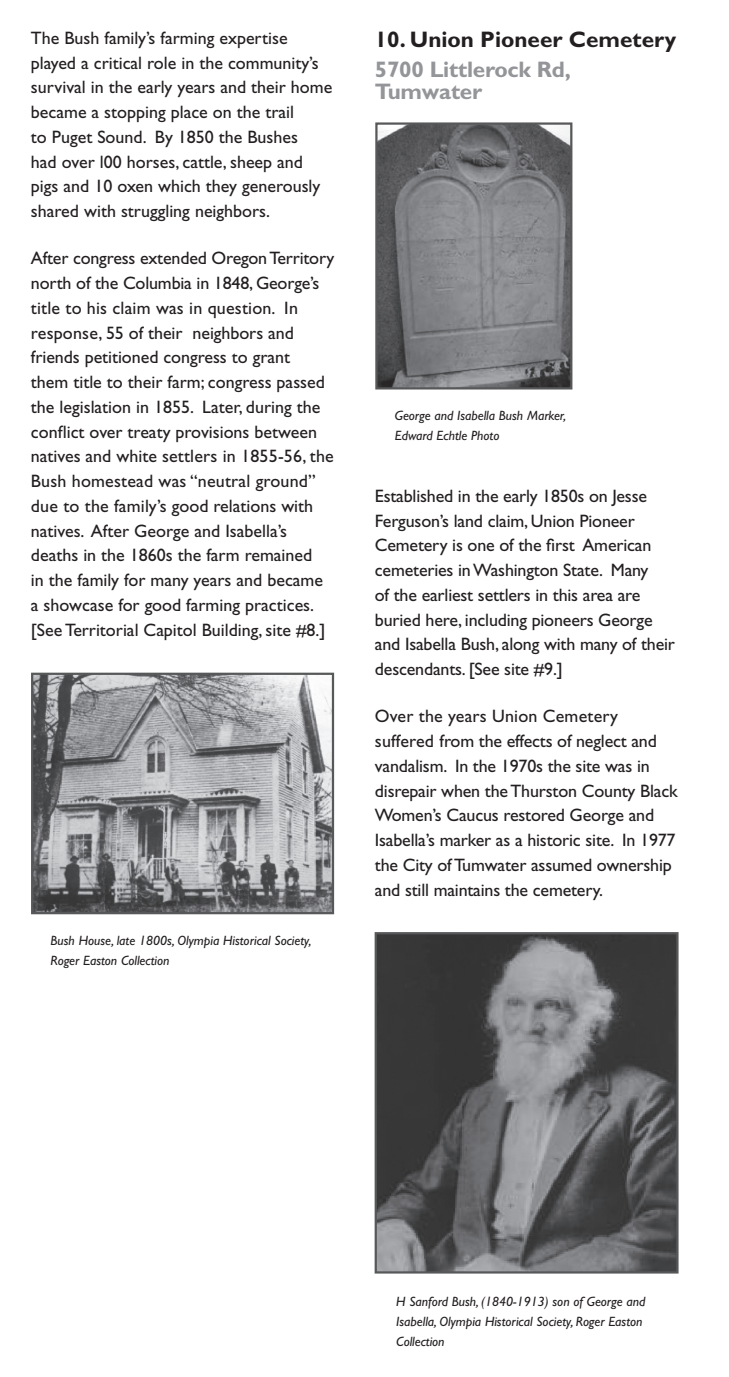
<style>
.page{position:relative;width:729px;height:1377px;background:#fff}
.page>*{position:absolute;margin:0;border:0;box-sizing:border-box;transform-origin:0 0}
.t1{font:700 22.5px/22.5px "Gill Sans";letter-spacing:-.01em;color:#939598}
.t2{font:700 22.5px "Gill Sans";color:#231f20}
.t3{font:18px/24.8px "Gill Sans";color:#231f20}
.t4{font:italic 13.5px/20.2px "Gill Sans";color:#231f20}
</style>
<div class="page">
<img style="left:34px;top:676px;width:297px;height:235px">
<div style="left:31px;top:673px;width:303px;height:241px;border:2px solid #57585a"></div>
<img style="left:378px;top:125px;width:191px;height:262px">
<div style="left:375px;top:122px;width:197px;height:268px;border:2px solid #57585a"></div>
<img style="left:378px;top:935px;width:298px;height:336px">
<div style="left:375px;top:932px;width:304px;height:342px;border:2px solid #57585a"></div>
<p class="t3" style="left:31px;top:26px;width:303px">The Bush family’s farming expertise played a critical role in the community’s survival in the early years and their home became a stopping place on the trail<br>to Puget Sound. By 1850 the Bushes<br>had over l00 horses, cattle, sheep and pigs and 10 oxen which they generously shared with struggling neighbors.</p>
<p class="t3" style="left:31px;top:246px;width:305px">After congress extended Oregon Territory north of the Columbia in 1848, George’s title to his claim was in question. In response, 55 of their neighbors and friends petitioned congress to grant<br>them title to their farm; congress passed the legislation in 1855. Later, during the conflict over treaty provisions between natives and white settlers in 1855-56, the Bush homestead was “neutral ground” due to the family’s good relations with natives. After George and Isabella’s deaths in the 1860s the farm remained<br>in the family for many years and became a showcase for good farming practices. [See Territorial Capitol Building, site #8.]</p>
<p class="t4" style="left:51px;top:930px;width:262px">Bush House, late 1800s, Olympia Historical Society,<br>Roger Easton Collection</p>
<p class="t2" style="left:375px;top:26px;width:303px">10. Union Pioneer Cemetery</p>
<p class="t1" style="left:375px;top:58px;width:197px">5700 Littlerock Rd,<br>Tumwater</p>
<p class="t4" style="left:395px;top:405px;width:173px">George and Isabella Bush Marker,<br>Edward Echtle Photo</p>
<p class="t3" style="left:375px;top:483px;width:302px">Established in the early 1850s on Jesse Ferguson’s land claim, Union Pioneer Cemetery is one of the first American cemeteries in Washington State. Many<br>of the earliest settlers in this area are buried here, including pioneers George and Isabella Bush, along with many of their descendants. [See site #9.]</p>
<p class="t3" style="left:375px;top:704px;width:304px">Over the years Union Cemetery suffered from the effects of neglect and vandalism. In the 1970s the site was in disrepair when the Thurston County Black Women’s Caucus restored George and Isabella’s marker as a historic site. In 1977 the City of Tumwater assumed ownership and still maintains the cemetery.</p>
<p class="t4" style="left:396px;top:1291px;width:251px">H Sanford Bush, (1840-1913) son of George and<br>Isabella, Olympia Historical Society, Roger Easton<br>Collection</p>
</div>
